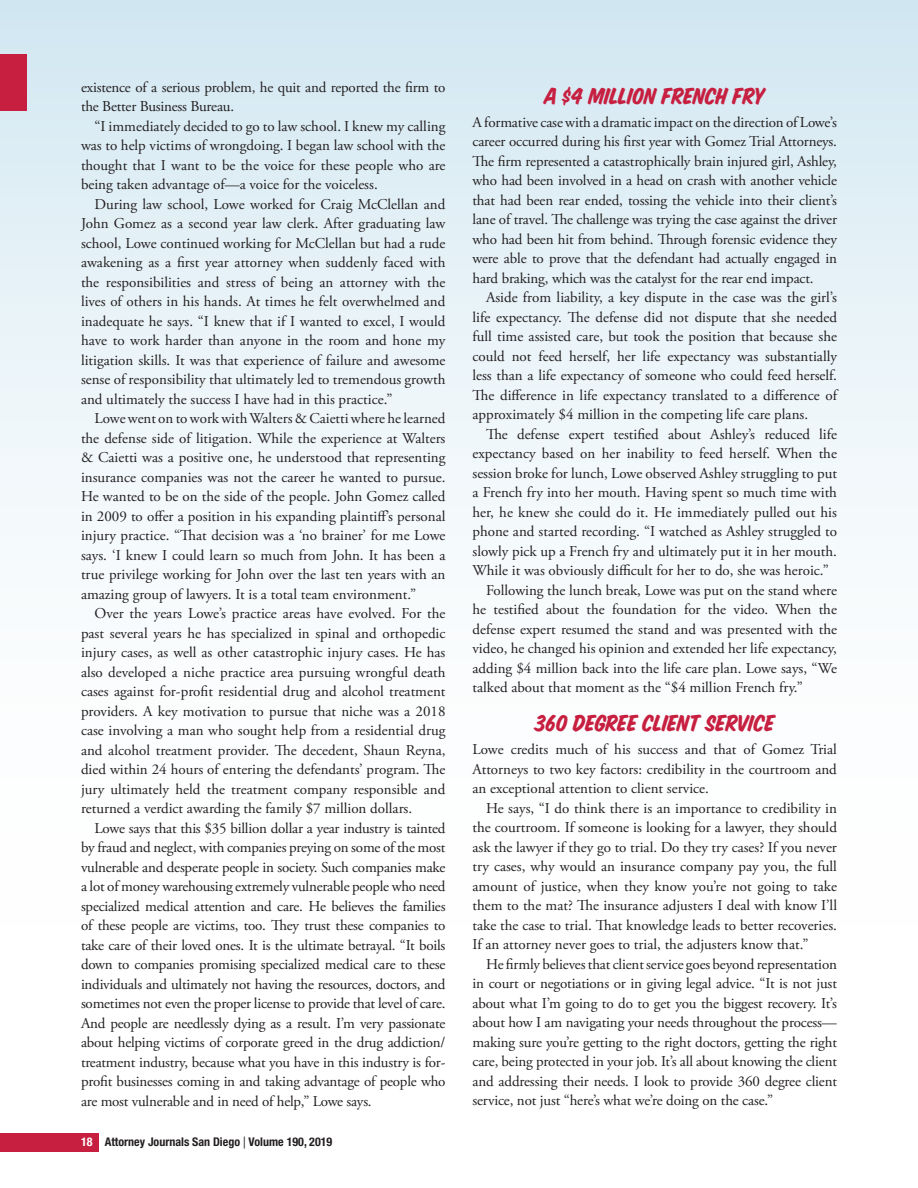
<style>
.page{position:relative;width:918px;height:1188px;background:#fff}
.page>*{position:absolute;margin:0;border:0;box-sizing:border-box;transform-origin:0 0}
.t1{font:25.5px "House Slant";letter-spacing:-.01em;color:#c71f40}
.t2{font:15px/19.5px "Adobe Garamond Pro";color:#231f20;text-align:justify}
.t3{font:700 condensed 12px "Helvetica Neue LT Std";color:#231f20}
.s1{color:#fff}
.s2{font-weight:400;font-stretch:normal}
</style>
<div class="page">
<div style="left:0;top:0;width:918px;height:1188px;background:linear-gradient(to bottom,#dbecf4,#fff)"></div>
<div style="left:0;top:1133px;width:98px;height:18px;background:#c71f40"></div>
<div style="left:0;top:54px;width:27px;height:57px;background:#c71f40"></div>
<p class="t2" style="left:81px;top:78px;width:366px">existence of a serious problem, he quit and reported the firm to the Better Business Bureau.</p>
<p class="t2" style="left:81px;top:117px;width:366px;text-indent:14px">“I immediately decided to go to law school. I knew my calling was to help victims of wrongdoing. I began law school with the thought that I want to be the voice for these people who are being taken advantage of—a voice for the voiceless.</p>
<p class="t2" style="left:81px;top:195px;width:366px;text-indent:14px">During law school, Lowe worked for Craig McClellan and John Gomez as a second year law clerk. After graduating law school, Lowe continued working for McClellan but had a rude awakening as a first year attorney when suddenly faced with the responsibilities and stress of being an attorney with the lives of others in his hands. At times he felt overwhelmed and inadequate he says. “I knew that if I wanted to excel, I would have to work harder than anyone in the room and hone my litigation skills. It was that experience of failure and awesome sense of responsibility that ultimately led to tremendous growth and ultimately the success I have had in this practice.”</p>
<p class="t2" style="left:81px;top:409px;width:366px;text-indent:14px">Lowe went on to work with Walters &amp; Caietti where he learned the defense side of litigation. While the experience at Walters &amp; Caietti was a positive one, he understood that representing insurance companies was not the career he wanted to pursue.<br>He wanted to be on the side of the people. John Gomez called in 2009 to offer a position in his expanding plaintiff’s personal injury practice. “That decision was a ‘no brainer’ for me Lowe says. ‘I knew I could learn so much from John. It has been a true privilege working for John over the last ten years with an amazing group of lawyers. It is a total team environment.”</p>
<p class="t2" style="left:81px;top:604px;width:366px;text-indent:14px">Over the years Lowe’s practice areas have evolved. For the past several years he has specialized in spinal and orthopedic injury cases, as well as other catastrophic injury cases. He has also developed a niche practice area pursuing wrongful death cases against for-profit residential drug and alcohol treatment providers. A key motivation to pursue that niche was a 2018 case involving a man who sought help from a residential drug and alcohol treatment provider. The decedent, Shaun Reyna, died within 24 hours of entering the defendants’ program. The jury ultimately held the treatment company responsible and returned a verdict awarding the family $7 million dollars.</p>
<p class="t2" style="left:81px;top:819px;width:366px;text-indent:14px">Lowe says that this $35 billion dollar a year industry is tainted by fraud and neglect, with companies preying on some of the most vulnerable and desperate people in society. Such companies make a lot of money warehousing extremely vulnerable people who need specialized medical attention and care. He believes the families of these people are victims, too. They trust these companies to take care of their loved ones. It is the ultimate betrayal. “It boils down to companies promising specialized medical care to these individuals and ultimately not having the resources, doctors, and sometimes not even the proper license to provide that level of care.<br>And people are needlessly dying as a result. I’m very passionate about helping victims of corporate greed in the drug addiction/ treatment industry, because what you have in this industry is for&shy;profit businesses coming in and taking advantage of people who are most vulnerable and in need of help,” Lowe says.</p>
<p class="t3" style="left:81px;top:1135px;width:253px"><span class="s1">18</span> Attorney Journals San Diego <span class="s2">|</span> Volume 190, 2019</p>
<h1 class="t1" style="left:545px;top:80px;width:222px">A $4 MILLION FRENCH FRY</h1>
<p class="t2" style="left:472px;top:113px;width:366px">A formative case with a dramatic impact on the direction of Lowe’s career occurred during his first year with Gomez Trial Attorneys.<br>The firm represented a catastrophically brain injured girl, Ashley, who had been involved in a head on crash with another vehicle that had been rear ended, tossing the vehicle into their client’s lane of travel. The challenge was trying the case against the driver who had been hit from behind. Through forensic evidence they were able to prove that the defendant had actually engaged in hard braking, which was the catalyst for the rear end impact.</p>
<p class="t2" style="left:472px;top:288px;width:366px;text-indent:14px">Aside from liability, a key dispute in the case was the girl’s life expectancy. The defense did not dispute that she needed full time assisted care, but took the position that because she could not feed herself, her life expectancy was substantially less than a life expectancy of someone who could feed herself.<br>The difference in life expectancy translated to a difference of approximately $4 million in the competing life care plans.</p>
<p class="t2" style="left:486px;top:425px;width:353px">The defense expert testified about Ashley’s reduced life</p>
<p class="t2" style="left:472px;top:444px;width:366px">expectancy based on her inability to feed herself. When the</p>
<p class="t2" style="left:472px;top:464px;width:366px">session broke for lunch, Lowe observed Ashley struggling to put</p>
<p class="t2" style="left:472px;top:483px;width:366px">a French fry into her mouth. Having spent so much time with</p>
<p class="t2" style="left:472px;top:503px;width:366px">her, he knew she could do it. He immediately pulled out his</p>
<p class="t2" style="left:472px;top:522px;width:366px">phone and started recording. “I watched as Ashley struggled to</p>
<p class="t2" style="left:472px;top:542px;width:366px">slowly pick up a French fry and ultimately put it in her mouth.</p>
<p class="t2" style="left:472px;top:561px;width:358px">While it was obviously difficult for her to do, she was heroic.”</p>
<p class="t2" style="left:486px;top:581px;width:353px">Following the lunch break, Lowe was put on the stand where</p>
<p class="t2" style="left:472px;top:600px;width:366px">he testified about the foundation for the video. When the</p>
<p class="t2" style="left:472px;top:620px;width:366px">defense expert resumed the stand and was presented with the</p>
<p class="t2" style="left:472px;top:639px;width:366px">video, he changed his opinion and extended her life expectancy,</p>
<p class="t2" style="left:472px;top:659px;width:366px">adding $4 million back into the life care plan. Lowe says, “We</p>
<p class="t2" style="left:472px;top:678px;width:332px">talked about that moment as the “$4 million French fry.”</p>
<h1 class="t1" style="left:535px;top:708px;width:241px">360 DEGREE CLIENT SERVICE</h1>
<p class="t2" style="left:472px;top:740px;width:366px">Lowe credits much of his success and that of Gomez Trial Attorneys to two key factors: credibility in the courtroom and an exceptional attention to client service.</p>
<p class="t2" style="left:472px;top:799px;width:366px;text-indent:14px">He says, “I do think there is an importance to credibility in the courtroom. If someone is looking for a lawyer, they should ask the lawyer if they go to trial. Do they try cases? If you never try cases, why would an insurance company pay you, the full amount of justice, when they know you’re not going to take them to the mat? The insurance adjusters I deal with know I’ll take the case to trial. That knowledge leads to better recoveries.<br>If an attorney never goes to trial, the adjusters know that.”</p>
<p class="t2" style="left:472px;top:955px;width:366px;text-indent:14px">He firmly believes that client service goes beyond representation in court or negotiations or in giving legal advice. “It is not just about what I’m going to do to get you the biggest recovery. It’s about how I am navigating your needs throughout the process— making sure you’re getting to the right doctors, getting the right care, being protected in your job. It’s all about knowing the client and addressing their needs. I look to provide 360 degree client service, not just “here’s what we’re doing on the case.”</p>
</div>
